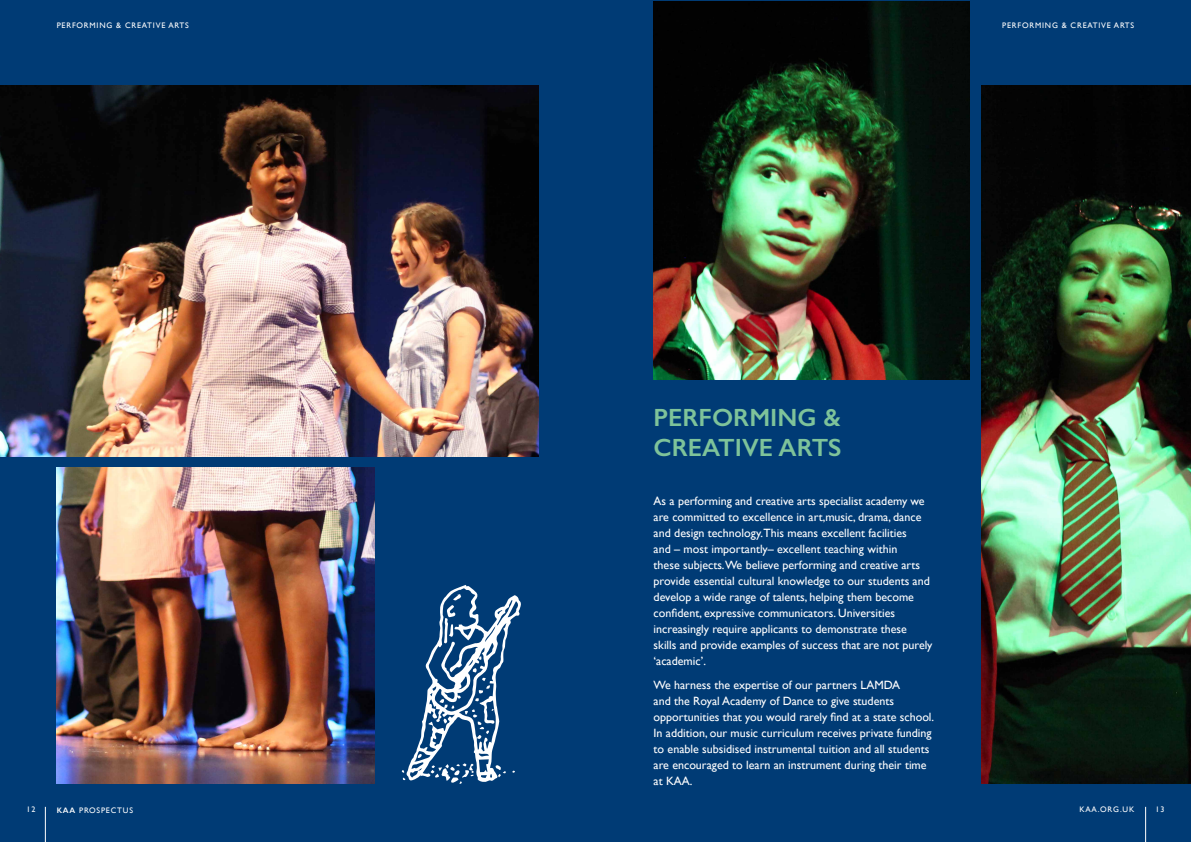
<style>
.page{position:relative;width:1191px;height:842px;background:#003b75}
.page>*{position:absolute;margin:0;border:0;box-sizing:border-box;transform-origin:0 0}
.t1{font:600 25px/30px "Gill Sans";color:#7ec39a}
.t2{font:12px/16px "Gill Sans";color:#fff}
.t3{font:8px "Gill Sans";letter-spacing:.1em;color:#fff}
.s1{font-weight:600}
</style>
<div class="page">
<img style="left:0;top:85px;width:539px;height:371px">
<hr style="left:1145px;top:807px;width:1px;height:35px;background:#fff">
<svg style="left:402px;top:585px;width:119px;height:199px"></svg>
<img style="left:57px;top:467px;width:317px;height:317px">
<hr style="left:45px;top:807px;width:1px;height:35px;background:#fff">
<img style="left:653px;top:1px;width:316px;height:379px">
<img style="left:981px;top:85px;width:210px;height:699px">
<p class="t3" style="left:57px;top:21px;width:134px">PERFORMING &amp; CREATIVE ARTS</p>
<p class="t3" style="left:1002px;top:21px;width:134px">PERFORMING &amp; CREATIVE ARTS</p>
<h1 class="t1" style="left:653px;top:402px;width:189px">PERFORMING &amp;<br>CREATIVE ARTS</h1>
<p class="t2" style="left:653px;top:492px;width:280px">As a performing and creative arts specialist academy we are committed to excellence in art,music, drama, dance and design technology.This means excellent facilities<br>and – most importantly– excellent teaching within<br>these subjects.We believe performing and creative arts provide essential cultural knowledge to our students and develop a wide range of talents, helping them become confident, expressive communicators. Universities increasingly require applicants to demonstrate these skills and provide examples of success that are not purely ‘academic’.</p>
<p class="t2" style="left:653px;top:677px;width:282px">We harness the expertise of our partners LAMDA<br>and the Royal Academy of Dance to give students opportunities that you would rarely find at a state school.<br>In addition, our music curriculum receives private funding to enable subsidised instrumental tuition and all students are encouraged to learn an instrument during their time at KAA.</p>
<p class="t3" style="left:27px;top:805px;width:10px">12</p>
<p class="t3" style="left:57px;top:805px;width:78px"><span class="s1">KAA</span> PROSPECTUS</p>
<p class="t3" style="left:1079px;top:805px;width:56px">KAA.ORG.UK</p>
<p class="t3" style="left:1155px;top:805px;width:10px">13</p>
</div>
